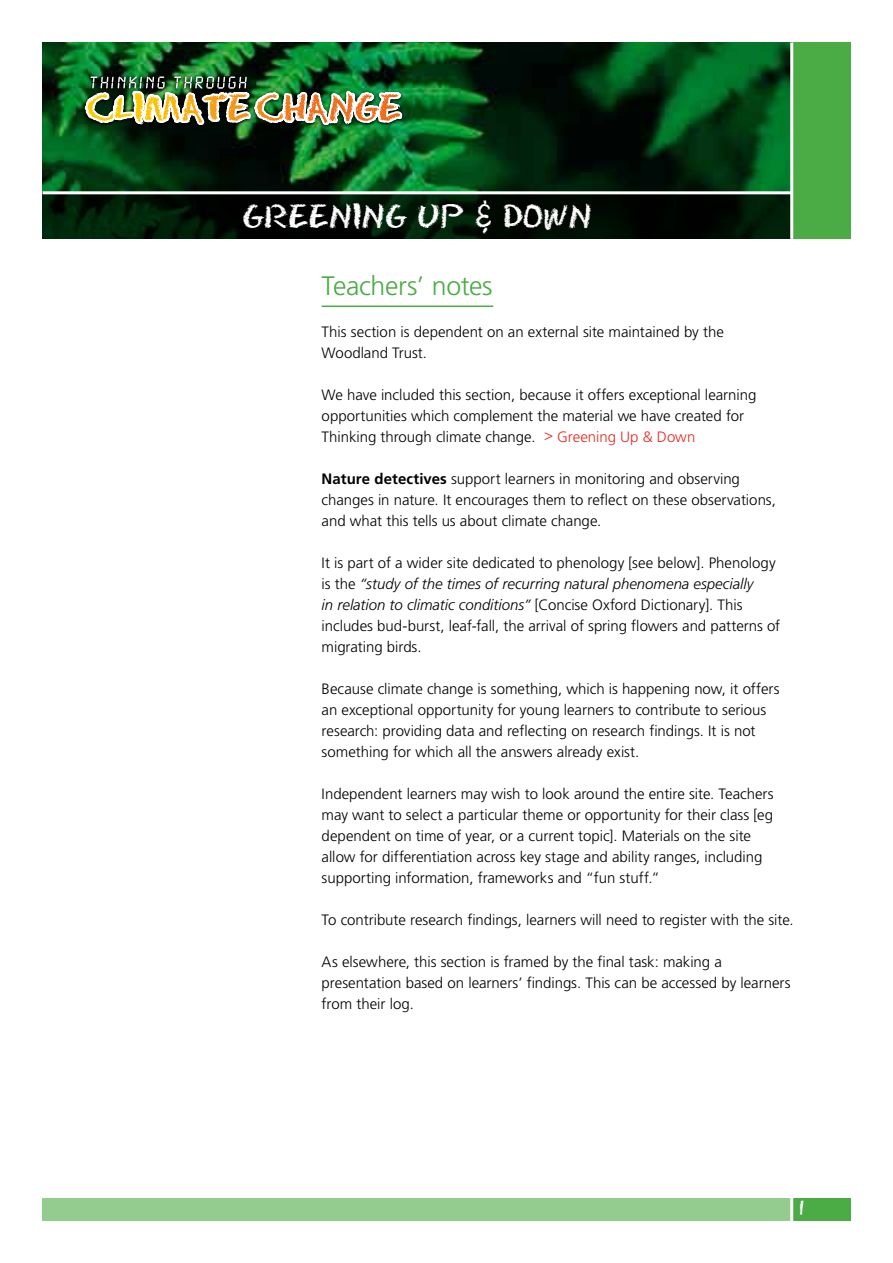
<style>
.page{position:relative;width:893px;height:1263px;background:#fff}
.page>*{position:absolute;margin:0;border:0;box-sizing:border-box;transform-origin:0 0}
.t1{font:30px "Eraser";color:#fff}
.t2{font:300 26.7px "Frutiger";letter-spacing:-.01em;color:#4bab44}
.t3{font:300 15px/21px "Frutiger";color:#000}
.s1{color:#e72a23}
.s2{font-weight:700}
.s3{font-style:italic}
</style>
<div class="page">
<img style="left:43px;top:43px;width:747px;height:148px">
<svg style="left:43px;top:194px;width:747px;height:45px;background:#021105"></svg>
<div style="left:792px;top:43px;width:58px;height:196px;background:#4bab44"></div>
<div style="left:792px;top:1198px;width:58px;height:22px;background:#4bab44"></div>
<div style="left:43px;top:1198px;width:749px;height:22px;background:#93cc8e"></div>
<hr style="left:790px;top:1196px;width:3px;height:26px;background:#fff">
<hr style="left:790px;top:43px;width:3px;height:196px;background:#fff">
<img style="left:79px;top:72px;width:327px;height:59px">
<hr style="left:322px;top:305px;width:171px;height:2px;background:#4bab44">
<h1 class="t1" style="left:242px;top:199px;width:351px">GREENING UP &amp; DOWN</h1>
<h2 class="t2" style="left:322px;top:270px;width:172px">Teachers’ notes</h2>
<p class="t3" style="left:322px;top:321px;width:404px">This section is dependent on an external site maintained by the<br>Woodland Trust.</p>
<p class="t3" style="left:322px;top:384px;width:436px">We have included this section, because it offers exceptional learning opportunities which complement the material we have created for<br>Thinking through climate change. <span class="s1">&gt; Greening Up &amp; Down</span></p>
<p class="t3" style="left:322px;top:468px;width:456px"><span class="s2">Nature detectives</span> support learners in monitoring and observing changes in nature. It encourages them to reflect on these observations, and what this tells us about climate change.</p>
<p class="t3" style="left:322px;top:552px;width:460px">It is part of a wider site dedicated to phenology [see below]. Phenology is the <span class="s3">“study of the times of recurring natural phenomena especially<br>in relation to climatic conditions”</span> [Concise Oxford Dictionary]. This includes bud-burst, leaf-fall, the arrival of spring flowers and patterns of migrating birds.</p>
<p class="t3" style="left:322px;top:678px;width:459px">Because climate change is something, which is happening now, it offers an exceptional opportunity for young learners to contribute to serious research: providing data and reflecting on research findings. It is not something for which all the answers already exist.</p>
<p class="t3" style="left:322px;top:783px;width:453px">Independent learners may wish to look around the entire site. Teachers may want to select a particular theme or opportunity for their class [eg dependent on time of year, or a current topic]. Materials on the site allow for differentiation across key stage and ability ranges, including supporting information, frameworks and “fun stuff.”</p>
<p class="t3" style="left:322px;top:909px;width:474px">To contribute research findings, learners will need to register with the site.</p>
<p class="t3" style="left:322px;top:951px;width:470px">As elsewhere, this section is framed by the final task: making a presentation based on learners’ findings. This can be accessed by learners from their log.</p>
</div>
